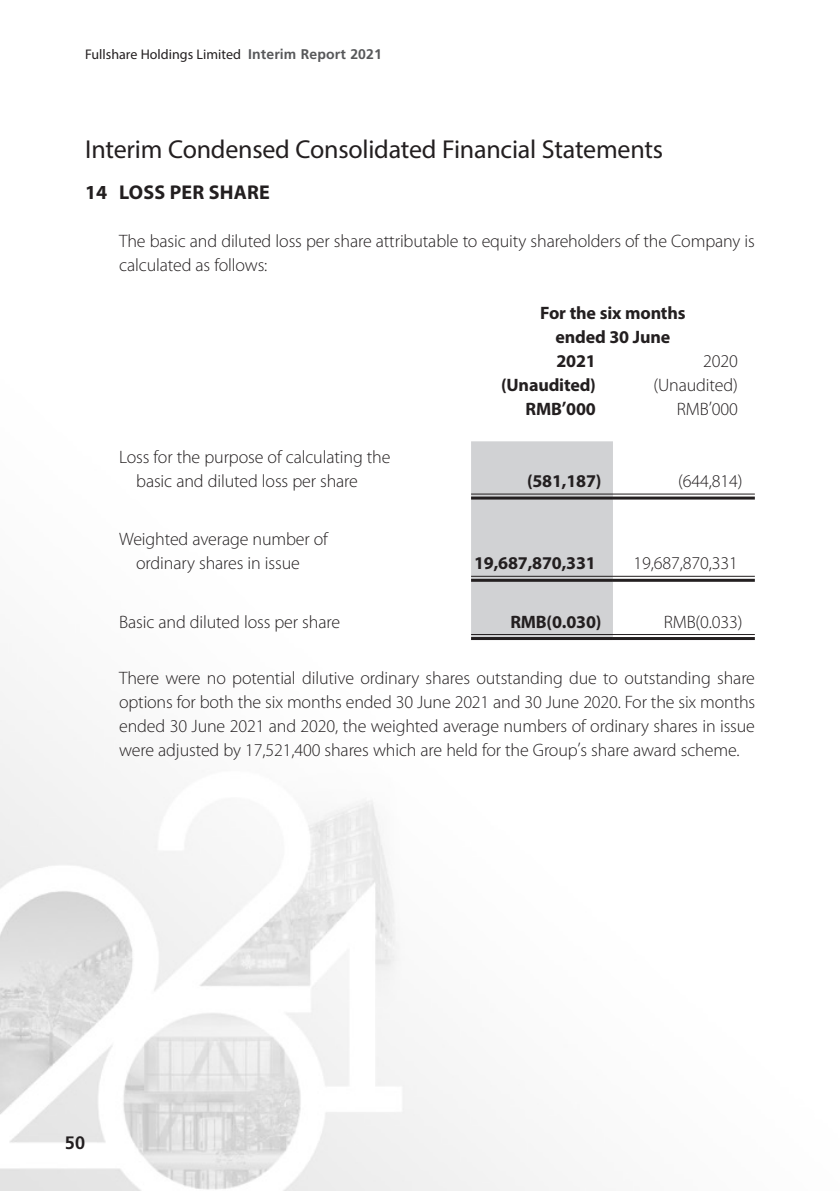
<style>
.page{position:relative;width:840px;height:1191px;background:#fff}
.page>*{position:absolute;margin:0;border:0;box-sizing:border-box;transform-origin:0 0}
.t1{font:26px "Myriad Pro";letter-spacing:-.01em;color:#231f20}
.Heading_1{font:700 20px "Myriad Pro";letter-spacing:.01em;color:#231f20}
.Body_Text{font:300 18px/24px "Myriad Pro";letter-spacing:-.01em;color:#231f20}
.Body_Text-2{font:700 18px "Myriad Pro";letter-spacing:-.01em;color:#231f20}
.t2{font:700 18px "Frutiger LT Std";color:#231f20}
.t3{font:14px "Myriad Pro";color:#231f20}
.s1{font-family:"Frutiger LT Std";font-weight:700;color:#57585a}
</style>
<div class="page">
<img style="left:0;top:441px;width:755px;height:750px">
<div style="left:471px;top:441px;width:141px;height:196px;background:#d1d2d4"></div>
<hr style="left:471px;top:493px;width:141px;height:1px;background:#231f20">
<hr style="left:471px;top:496px;width:141px;height:3px;background:#231f20">
<hr style="left:612px;top:493px;width:142px;height:1px;background:#231f20">
<hr style="left:612px;top:496px;width:142px;height:3px;background:#231f20">
<hr style="left:471px;top:576px;width:141px;height:1px;background:#231f20">
<hr style="left:471px;top:579px;width:141px;height:3px;background:#231f20">
<hr style="left:612px;top:576px;width:142px;height:1px;background:#231f20">
<hr style="left:612px;top:579px;width:142px;height:3px;background:#231f20">
<hr style="left:471px;top:634px;width:141px;height:1px;background:#231f20">
<hr style="left:471px;top:637px;width:141px;height:3px;background:#231f20">
<hr style="left:612px;top:634px;width:142px;height:1px;background:#231f20">
<hr style="left:612px;top:637px;width:142px;height:3px;background:#231f20">
<p class="t3" style="left:85px;top:46px;width:298px">Fullshare Holdings Limited <span class="s1">Interim Report 2021</span></p>
<h1 class="t1" style="left:85px;top:133px;width:579px">Interim Condensed Consolidated Financial Statements</h1>
<p class="Heading_1" style="left:85px;top:179px;width:186px">14 LOSS PER SHARE</p>
<p class="Body_Text" style="left:119px;top:229px;width:636px">The basic and diluted loss per share attributable to equity shareholders of the Company is calculated as follows:</p>
<p class="Body_Text-2" style="left:540px;top:301px;width:147px">For the six months</p>
<p class="Body_Text-2" style="left:555px;top:325px;width:116px">ended 30 June</p>
<p class="Body_Text-2" style="left:556px;top:349px;width:41px">2021</p>
<p class="Body_Text" style="left:702px;top:349px;width:36px">2020</p>
<p class="Body_Text-2" style="left:501px;top:373px;width:96px">(Unaudited)</p>
<p class="Body_Text" style="left:653px;top:373px;width:86px">(Unaudited)</p>
<p class="Body_Text-2" style="left:525px;top:397px;width:72px">RMB’000</p>
<p class="Body_Text" style="left:676px;top:397px;width:62px">RMB’000</p>
<p class="Body_Text" style="left:136px;top:445px;width:256px;text-indent:-17px">Loss for the purpose of calculating the basic and diluted loss per share</p>
<p class="Body_Text-2" style="left:526px;top:469px;width:76px">(581,187)</p>
<p class="Body_Text" style="left:678px;top:469px;width:66px">(644,814)</p>
<p class="Body_Text" style="left:136px;top:527px;width:193px;text-indent:-17px">Weighted average number of ordinary shares in issue</p>
<p class="Body_Text-2" style="left:474px;top:551px;width:123px">19,687,870,331</p>
<p class="Body_Text" style="left:633px;top:551px;width:106px">19,687,870,331</p>
<p class="Body_Text" style="left:119px;top:609px;width:222px">Basic and diluted loss per share</p>
<p class="Body_Text-2" style="left:510px;top:610px;width:93px">RMB(0.030)</p>
<p class="Body_Text" style="left:663px;top:609px;width:80px">RMB(0.033)</p>
<p class="Body_Text" style="left:119px;top:665px;width:637px;text-align:justify">There were no potential dilutive ordinary shares outstanding due to outstanding share options for both the six months ended 30 June 2021 and 30 June 2020. For the six months ended 30 June 2021 and 2020, the weighted average numbers of ordinary shares in issue were adjusted by 17,521,400 shares which are held for the Group’s share award scheme.</p>
<p class="t2" style="left:65px;top:1132px;width:22px">50</p>
</div>
